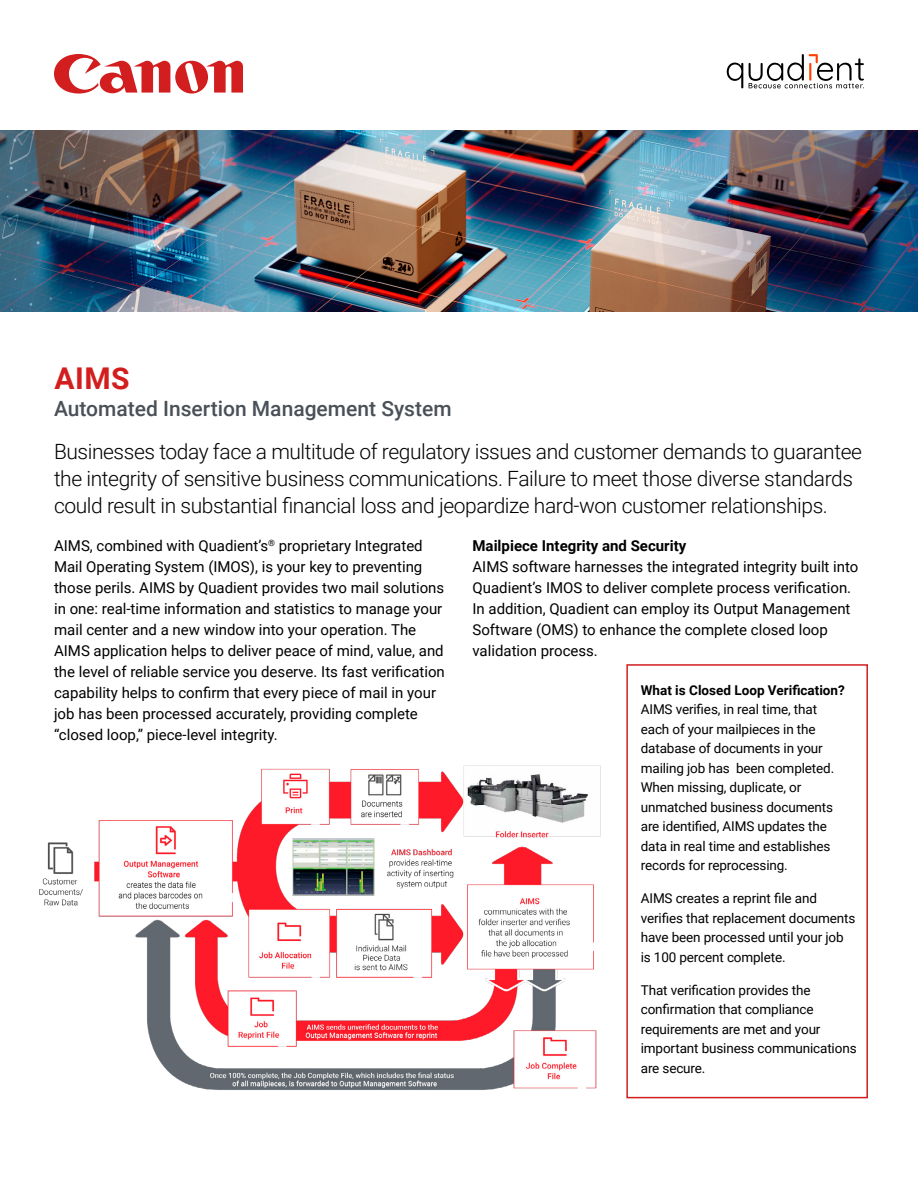
<style>
.page{position:relative;width:918px;height:1188px;background:#fff}
.page>*{position:absolute;margin:0;border:0;box-sizing:border-box;transform-origin:0 0}
._1st_Header{font:700 30px "Roboto";color:#d31e1f}
.Stand_Out_Copy{font:300 21px/27px "Roboto";letter-spacing:-.02em;color:#000001}
.Sub_Header{font:500 21px "Roboto";color:#4a5057}
.Body_Copy{font:15px/21px "Roboto";color:#000001}
._3rd_Header{font:700 15px "Roboto";color:#000001}
.Body_Copy-2{font:13.5px/19.5px "Roboto";letter-spacing:-.01em;color:#000001}
._3rd_Header-2{font:700 13.5px "Roboto";color:#000001}
</style>
<div class="page">
<svg style="left:727px;top:63px;width:16px;height:25px"></svg>
<svg style="left:749px;top:54px;width:115px;height:34px"></svg>
<img style="left:39px;top:765px;width:562px;height:325px">
<img style="left:0;top:130px;width:918px;height:181px">
<div style="left:626px;top:664px;width:242px;height:434px;border:2px solid #d31e1f"></div>
<svg style="left:54px;top:54px;width:189px;height:40px"></svg>
<h1 class="_1st_Header" style="left:55px;top:357px;width:77px">AIMS</h1>
<h2 class="Sub_Header" style="left:54px;top:394px;width:399px">Automated Insertion Management System</h2>
<p class="Stand_Out_Copy" style="left:54px;top:437px;width:810px">Businesses today face a multitude of regulatory issues and customer demands to guarantee the integrity of sensitive business communications. Failure to meet those diverse standards could result in substantial financial loss and jeopardize hard-won customer relationships.</p>
<p class="Body_Copy" style="left:54px;top:535px;width:392px">AIMS, combined with Quadient’s<sup>®</sup> proprietary Integrated Mail Operating System (IMOS), is your key to preventing those perils. AIMS by Quadient provides two mail solutions in one: real-time information and statistics to manage your mail center and a new window into your operation. The AIMS application helps to deliver peace of mind, value, and the level of reliable service you deserve. Its fast verification capability helps to confirm that every piece of mail in your job has been processed accurately, providing complete “closed loop,” piece-level integrity.</p>
<h3 class="_3rd_Header" style="left:472px;top:536px;width:215px">Mailpiece Integrity and Security</h3>
<p class="Body_Copy" style="left:472px;top:556px;width:387px">AIMS software harnesses the integrated integrity built into Quadient’s IMOS to deliver complete process verification.<br>In addition, Quadient can employ its Output Management Software (OMS) to enhance the complete closed loop validation process.</p>
<h3 class="_3rd_Header-2" style="left:641px;top:681px;width:206px">What is Closed Loop Verification?</h3>
<p class="Body_Copy-2" style="left:641px;top:699px;width:195px">AIMS verifies, in real time, that each of your mailpieces in the database of documents in your mailing job has been completed.<br>When missing, duplicate, or unmatched business documents are identified, AIMS updates the data in real time and establishes records for reprocessing.</p>
<p class="Body_Copy-2" style="left:641px;top:888px;width:216px">AIMS creates a reprint file and verifies that replacement documents have been processed until your job is 100 percent complete.</p>
<p class="Body_Copy-2" style="left:641px;top:980px;width:217px">That verification provides the confirmation that compliance requirements are met and your important business communications are secure.</p>
</div>
